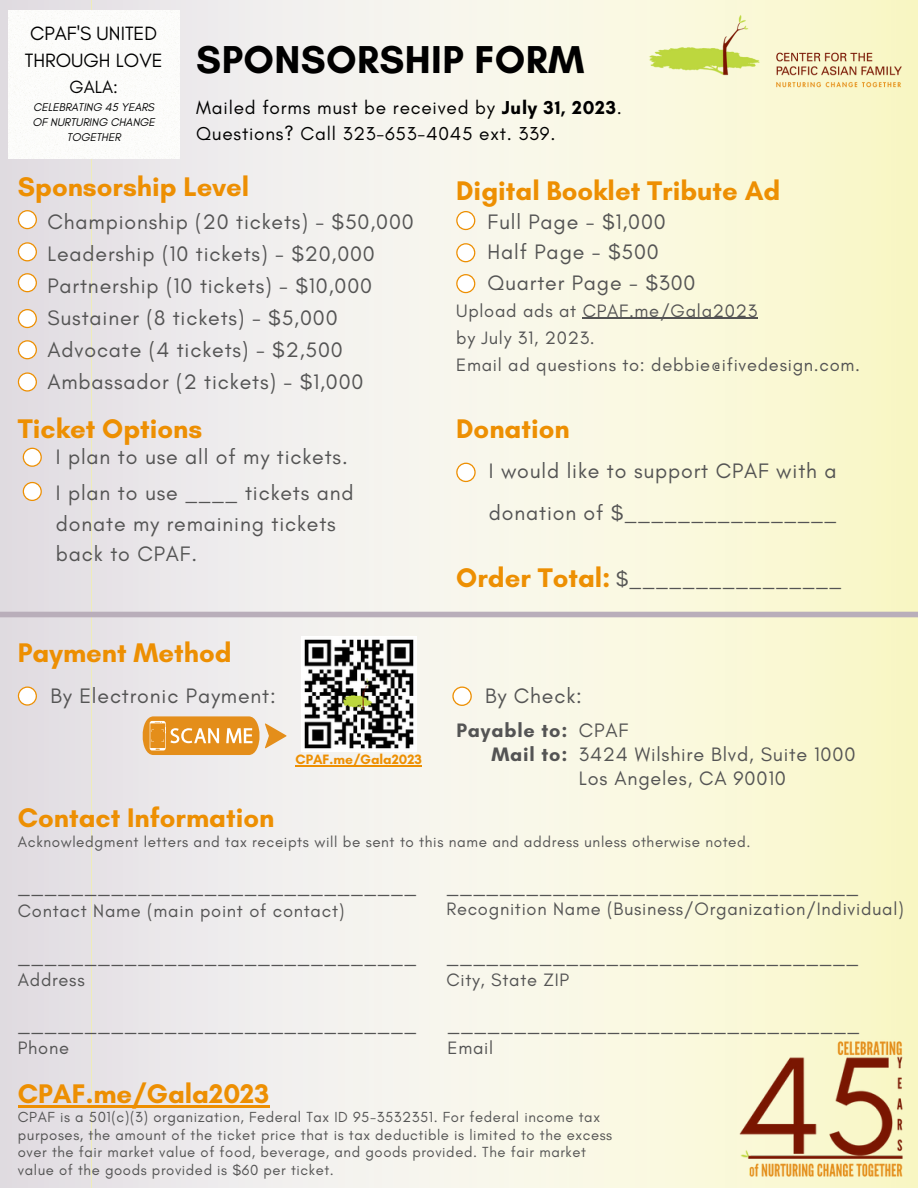
<style>
.page{position:relative;width:918px;height:1188px;background:#fff}
.page>*{position:absolute;margin:0;border:0;box-sizing:border-box;transform-origin:0 0}
.t1{font:700 39.6px "Glacial Indifference";letter-spacing:.01em;color:#000}
.t2{font:700 27.45px "Glacial Indifference";color:#ed8f02}
.t3{font:21.3px/32.1px "Glacial Indifference";letter-spacing:.04em;color:#545454}
.t4{font:19.8px/24px "Glacial Indifference";letter-spacing:.04em;color:#545454}
.t5{font:700 19.8px/24px "Glacial Indifference";letter-spacing:.04em;color:#545454;text-align:right}
.t6{font:19.65px/26.7px "Glacial Indifference";color:#000}
.t7{font:19.05px/25.8px "Glacial Indifference";letter-spacing:.04em;color:#000}
.t8{font:18.3px/27px "Glacial Indifference";letter-spacing:.04em;color:#545454}
.t9{font:18px "Glacial Indifference";color:#000}
.t10{font:15.3px "Glacial Indifference";letter-spacing:.04em;color:#545454}
.t11{font:14.85px/17.5px "Glacial Indifference";letter-spacing:.04em;color:#545454}
.t12{font:700 13.8px "Glacial Indifference";color:#ed8f02}
.t13{font:italic 11.4px/15.3px "Glacial Indifference";color:#000;text-align:center}
.s1{font-weight:700}
.s2{font-weight:700;font-size:27.45px;color:#ed8f02}
</style>
<div class="page">
<div style="left:0;top:0;width:895px;height:1188px;background:#e3dee3"></div>
<div style="left:92px;top:0;width:826px;height:1188px;background:linear-gradient(to right,#eceaf6,#fefdd0)"></div>
<svg style="left:456px;top:211px;width:19px;height:19px"></svg>
<svg style="left:456px;top:243px;width:19px;height:19px"></svg>
<svg style="left:456px;top:274px;width:19px;height:19px"></svg>
<hr style="left:583px;top:318px;width:175px;height:1px;background:#545454">
<svg style="left:23px;top:448px;width:19px;height:19px"></svg>
<svg style="left:23px;top:482px;width:19px;height:19px"></svg>
<svg style="left:456px;top:463px;width:20px;height:19px"></svg>
<svg style="left:18px;top:210px;width:19px;height:19px"></svg>
<svg style="left:18px;top:242px;width:19px;height:19px"></svg>
<svg style="left:18px;top:273px;width:19px;height:19px"></svg>
<svg style="left:18px;top:340px;width:19px;height:19px"></svg>
<svg style="left:18px;top:309px;width:19px;height:19px"></svg>
<svg style="left:18px;top:372px;width:19px;height:20px"></svg>
<div style="left:0;top:612px;width:918px;height:5px;background:#b9aeba"></div>
<svg style="left:452px;top:687px;width:20px;height:19px"></svg>
<svg style="left:18px;top:687px;width:19px;height:19px"></svg>
<img style="left:647px;top:12px;width:259px;height:81px">
<div style="left:8px;top:10px;width:171px;height:148px;background:#fcfcfa"></div>
<img style="left:616px;top:1039px;width:289px;height:141px">
<hr style="left:295px;top:765px;width:127px;height:1px;background:#ed8f02">
<img style="left:301px;top:637px;width:115px;height:115px">
<svg style="left:143px;top:716px;width:143px;height:39px;background:#e8ab58"></svg>
<hr style="left:18px;top:1105px;width:251px;height:2px;background:#ed8f02">
<p class="t6" style="left:25px;top:20px;width:140px">CPAF'S UNITED<br>THROUGH LOVE</p>
<p class="t9" style="left:69px;top:76px;width:50px">GALA:</p>
<p class="t13" style="left:32px;top:99px;width:124px">CELEBRATING 45 YEARS<br>OF NURTURING CHANGE<br>TOGETHER</p>
<h1 class="t1" style="left:196px;top:35px;width:389px">SPONSORSHIP FORM</h1>
<p class="t7" style="left:196px;top:95px;width:427px">Mailed forms must be received by <span class="s1">July 31, 2023</span>.<br>Questions? Call 323-653-4045 ext. 339.</p>
<p class="t2" style="left:18px;top:170px;width:233px">Sponsorship Level</p>
<p class="t3" style="left:47px;top:205px;width:368px">Championship (20 tickets) - $50,000<br>Leadership (10 tickets) - $20,000<br>Partnership (10 tickets) - $10,000<br>Sustainer (8 tickets) - $5,000<br>Advocate (4 tickets) - $2,500<br>Ambassador (2 tickets) - $1,000</p>
<p class="t2" style="left:18px;top:412px;width:186px">Ticket Options</p>
<p class="t3" style="left:56px;top:478px;width:299px;line-height:30.6px">I plan to use ____ tickets and donate my remaining tickets back to CPAF.</p>
<p class="t3" style="left:56px;top:440px;width:293px">I plan to use all of my tickets.</p>
<p class="t2" style="left:18px;top:636px;width:215px">Payment Method</p>
<p class="t3" style="left:50px;top:680px;width:227px">By Electronic Payment:</p>
<p class="t12" style="left:295px;top:751px;width:128px">CPAF.me/Gala2023</p>
<p class="t2" style="left:456px;top:173px;width:326px">Digital Booklet Tribute Ad</p>
<p class="t3" style="left:488px;top:206px;width:209px;line-height:30.6px">Full Page - $1,000<br>Half Page - $500<br>Quarter Page - $300</p>
<p class="t8" style="left:456px;top:297px;width:405px">Upload ads at CPAF.me/Gala2023<br>by July 31, 2023.<br>Email ad questions to: debbie@ifivedesign.com.</p>
<p class="t2" style="left:456px;top:412px;width:115px">Donation</p>
<p class="t3" style="left:489px;top:450px;width:349px;line-height:41.4px">I would like to support CPAF with a donation of $________________</p>
<p class="t3" style="left:456px;top:563px;width:387px"><span class="s2">Order Total:</span> $________________</p>
<p class="t3" style="left:485px;top:680px;width:98px">By Check:</p>
<p class="t4" style="left:579px;top:718px;width:278px">CPAF<br>3424 Wilshire Blvd, Suite 1000<br>Los Angeles, CA 90010</p>
<p class="t5" style="left:457px;top:718px;width:112px">Payable to:<br>Mail to:</p>
<p class="t2" style="left:18px;top:801px;width:258px">Contact Information</p>
<p class="t10" style="left:18px;top:832px;width:734px">Acknowledgment letters and tax receipts will be sent to this name and address unless otherwise noted.</p>
<p class="t3" style="left:18px;top:870px;width:400px">______________________________</p>
<p class="t3" style="left:446px;top:870px;width:414px">_______________________________</p>
<p class="t8" style="left:18px;top:897px;width:328px">Contact Name (main point of contact)</p>
<p class="t8" style="left:446px;top:895px;width:459px">Recognition Name (Business/Organization/Individual)</p>
<p class="t3" style="left:18px;top:940px;width:400px">______________________________</p>
<p class="t8" style="left:18px;top:966px;width:68px">Address</p>
<p class="t3" style="left:446px;top:940px;width:414px">_______________________________</p>
<p class="t8" style="left:446px;top:966px;width:124px">City, State ZIP</p>
<p class="t3" style="left:18px;top:1007px;width:400px">______________________________</p>
<p class="t8" style="left:18px;top:1034px;width:53px">Phone</p>
<p class="t3" style="left:448px;top:1007px;width:414px">_______________________________</p>
<p class="t8" style="left:448px;top:1034px;width:47px">Email</p>
<p class="t2" style="left:18px;top:1077px;width:253px">CPAF.me/Gala2023</p>
<p class="t11" style="left:18px;top:1108px;width:596px">CPAF is a 501(c)(3) organization, Federal Tax ID 95-3532351. For federal income tax purposes, the amount of the ticket price that is tax deductible is limited to the excess over the fair market value of food, beverage, and goods provided. The fair market value of the goods provided is $60 per ticket.</p>
</div>
